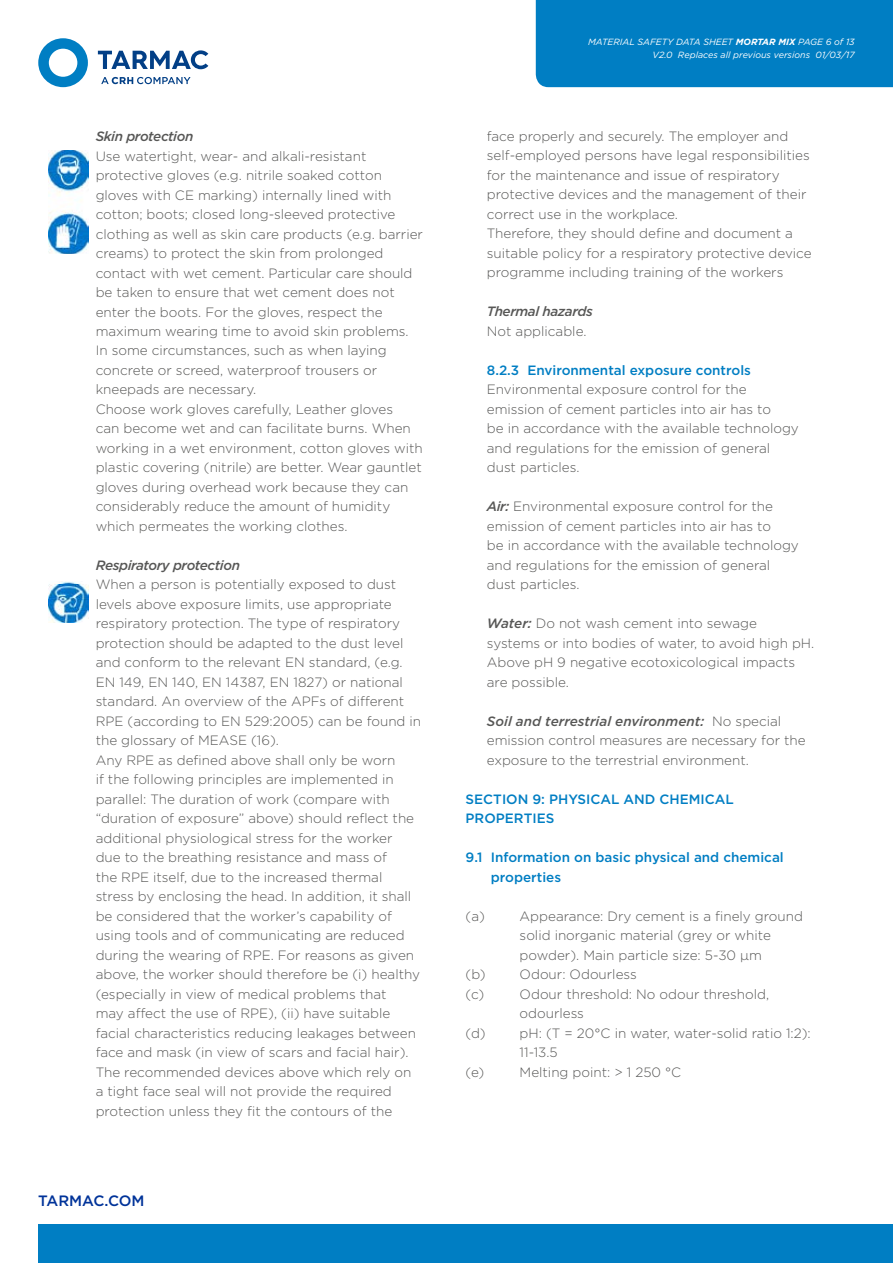
<style>
.page{position:relative;width:893px;height:1263px;background:#fff}
.page>*{position:absolute;margin:0;border:0;box-sizing:border-box;transform-origin:0 0}
.t1{font:500 15px "Gotham";color:#039}
.t2{font:300 13.5px/19.5px "Gotham";color:#575756}
.t3{font:500 13.5px/19.5px "Gotham";color:#007ec3}
.t4{font:italic 500 13.5px "Gotham";letter-spacing:-.03em;color:#575756}
.t5{font:italic 9px/12.9px "Gotham";color:#fff;text-align:right}
.s1{font-weight:700}
.s2{font-weight:500;font-style:italic}
</style>
<div class="page">
<div style="left:38px;top:1225px;width:855px;height:38px;background:#007ec3"></div>
<svg style="left:101px;top:77px;width:90px;height:7px"></svg>
<svg style="left:98px;top:50px;width:110px;height:19px"></svg>
<svg style="left:38px;top:38px;width:50px;height:49px"></svg>
<div style="left:536px;top:0;width:357px;height:87px;background:#007ec3"></div>
<img style="left:49px;top:581px;width:40px;height:41px">
<img style="left:49px;top:151px;width:40px;height:102px">
<p class="t4" style="left:96px;top:127px;width:99px">Skin protection</p>
<p class="t2" style="left:96px;top:146px;width:329px">Use watertight, wear- and alkali-resistant protective gloves (e.g. nitrile soaked cotton gloves with CE marking) internally lined with cotton; boots; closed long-sleeved protective clothing as well as skin care products (e.g. barrier creams) to protect the skin from prolonged contact with wet cement. Particular care should be taken to ensure that wet cement does not enter the boots. For the gloves, respect the maximum wearing time to avoid skin problems.<br>In some circumstances, such as when laying concrete or screed, waterproof trousers or kneepads are necessary.<br>Choose work gloves carefully, Leather gloves<br>can become wet and can facilitate burns. When working in a wet environment, cotton gloves with plastic covering (nitrile) are better. Wear gauntlet gloves during overhead work because they can considerably reduce the amount of humidity which permeates the working clothes.</p>
<p class="t4" style="left:96px;top:556px;width:146px">Respiratory protection</p>
<p class="t2" style="left:96px;top:575px;width:327px">When a person is potentially exposed to dust levels above exposure limits, use appropriate respiratory protection. The type of respiratory protection should be adapted to the dust level and conform to the relevant EN standard, (e.g.<br>EN 149, EN 140, EN 14387, EN 1827) or national standard. An overview of the APFs of different RPE (according to EN 529:2005) can be found in the glossary of MEASE (16).<br>Any RPE as defined above shall only be worn<br>if the following principles are implemented in parallel: The duration of work (compare with “duration of exposure” above) should reflect the additional physiological stress for the worker<br>due to the breathing resistance and mass of<br>the RPE itself, due to the increased thermal stress by enclosing the head. In addition, it shall be considered that the worker’s capability of using tools and of communicating are reduced during the wearing of RPE. For reasons as given above, the worker should therefore be (i) healthy (especially in view of medical problems that<br>may affect the use of RPE), (ii) have suitable facial characteristics reducing leakages between face and mask (in view of scars and facial hair).<br>The recommended devices above which rely on a tight face seal will not provide the required protection unless they fit the contours of the</p>
<p class="t1" style="left:38px;top:1190px;width:108px">TARMAC.COM</p>
<p class="t5" style="left:588px;top:36px;width:268px">MATERIAL SAFETY DATA SHEET <span class="s1">MORTAR MIX</span> PAGE 6 of 13<br>V2.0 Replaces all previous versions 01/03/17</p>
<p class="t2" style="left:487px;top:126px;width:326px">face properly and securely. The employer and self-employed persons have legal responsibilities for the maintenance and issue of respiratory protective devices and the management of their correct use in the workplace.<br>Therefore, they should define and document a suitable policy for a respiratory protective device programme including training of the workers</p>
<p class="t4" style="left:487px;top:303px;width:107px">Thermal hazards</p>
<p class="t2" style="left:487px;top:321px;width:101px">Not applicable.</p>
<p class="t3" style="left:487px;top:360px;width:266px">8.2.3 Environmental exposure controls</p>
<p class="t2" style="left:487px;top:379px;width:313px">Environmental exposure control for the emission of cement particles into air has to<br>be in accordance with the available technology and regulations for the emission of general dust particles.</p>
<p class="t2" style="left:487px;top:496px;width:313px"><span class="s2">Air:</span> Environmental exposure control for the emission of cement particles into air has to<br>be in accordance with the available technology and regulations for the emission of general dust particles.</p>
<p class="t2" style="left:487px;top:613px;width:329px"><span class="s2">Water:</span> Do not wash cement into sewage<br>systems or into bodies of water, to avoid high pH.<br>Above pH 9 negative ecotoxicological impacts are possible.</p>
<p class="t2" style="left:487px;top:711px;width:320px"><span class="s2">Soil and terrestrial environment:</span> No special emission control measures are necessary for the exposure to the terrestrial environment.</p>
<p class="t3" style="left:466px;top:789px;width:270px">SECTION 9: PHYSICAL AND CHEMICAL<br>PROPERTIES</p>
<p class="t3" style="left:491px;top:847px;width:295px;text-indent:-25px">9.1 Information on basic physical and chemical properties</p>
<p class="t2" style="left:466px;top:906px;width:21px">(a)</p>
<p class="t2" style="left:520px;top:906px;width:285px">Appearance: Dry cement is a finely ground solid inorganic material (grey or white powder). Main particle size: 5-30 µm</p>
<p class="t2" style="left:466px;top:964px;width:22px">(b)</p>
<p class="t2" style="left:520px;top:964px;width:119px">Odour: Odourless</p>
<p class="t2" style="left:466px;top:984px;width:20px">(c)</p>
<p class="t2" style="left:520px;top:984px;width:251px">Odour threshold: No odour threshold, odourless</p>
<p class="t2" style="left:466px;top:1023px;width:22px">(d)</p>
<p class="t2" style="left:520px;top:1023px;width:293px">pH: (T = 20°C in water, water-solid ratio 1:2):<br>11-13.5</p>
<p class="t2" style="left:466px;top:1062px;width:20px">(e)</p>
<p class="t2" style="left:520px;top:1062px;width:163px">Melting point: &gt; 1 250 °C</p>
</div>
